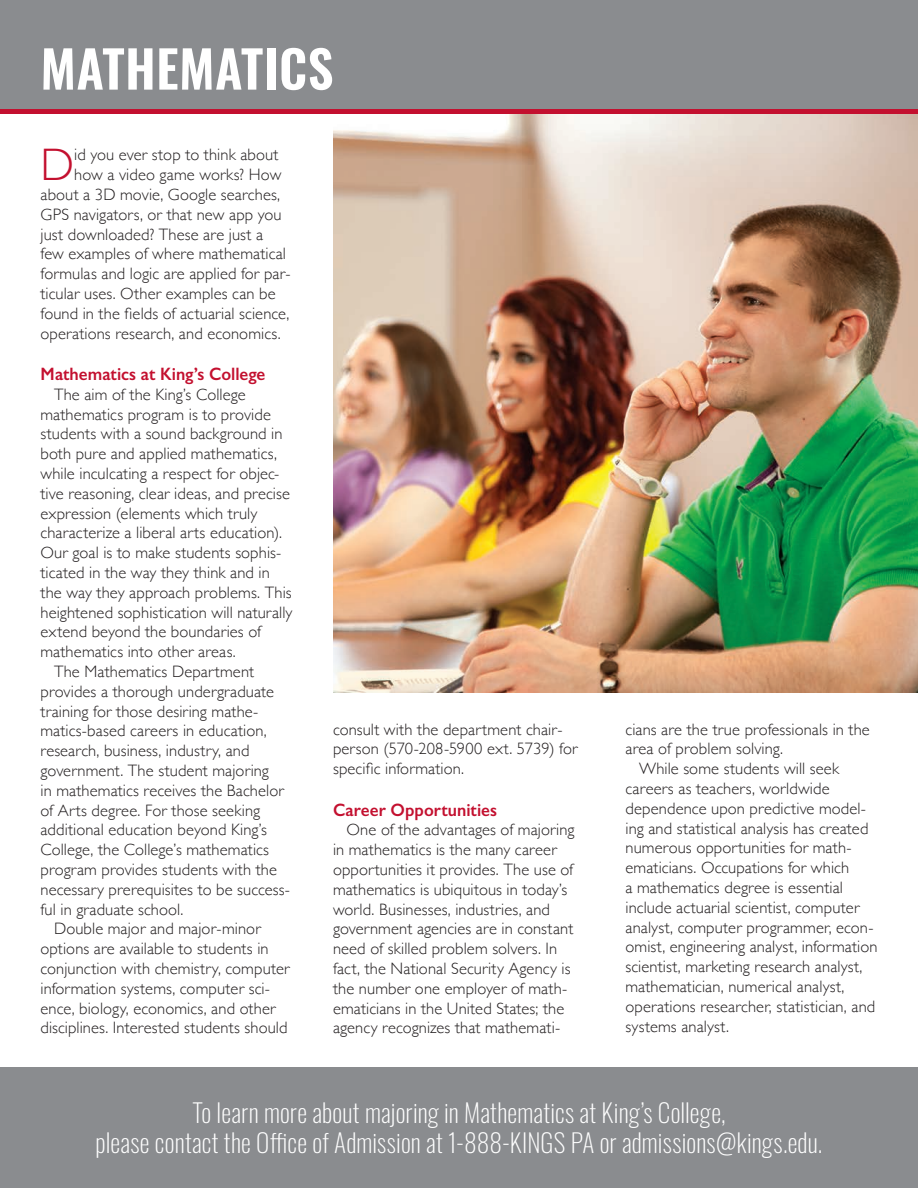
<style>
.page{position:relative;width:918px;height:1188px;background:#fff}
.page>*{position:absolute;margin:0;border:0;box-sizing:border-box;transform-origin:0 0}
.Header__Front{font:600 51px "Oswald";letter-spacing:.01em;color:#fff}
.Body_Copy{font:300 45.6px "Gill Sans";color:#c3102f}
.Footer_Text{font:200 25.5px "Oswald";letter-spacing:.005em;color:#fff}
.Body_Copy_Headers{font:600 18px "Gill Sans";color:#c3102f;scale:.95 1}
.Body_Copy-2{font:300 16.5px/19.8px "Gill Sans";letter-spacing:.005em;color:#231f20}
</style>
<div class="page">
<img style="left:333px;top:114px;width:585px;height:578px">
<div style="left:0;top:0;width:918px;height:109px;background:#8a8c8f"></div>
<div style="left:0;top:1067px;width:918px;height:121px;background:#8a8c8f"></div>
<div style="left:0;top:109px;width:918px;height:5px;background:#c3102f"></div>
<p class="Header__Front" style="left:40px;top:42px;width:294px">MATHEMATICS</p>
<p class="Body_Copy" style="left:40px;top:129px;width:35px">D</p>
<p class="Body_Copy-2" style="left:74px;top:144px;width:206px">id you ever stop to think about</p>
<p class="Body_Copy-2" style="left:74px;top:164px;width:209px">how a video game works? How</p>
<p class="Body_Copy-2" style="left:41px;top:184px;width:241px">about a 3D movie, Google searches,</p>
<p class="Body_Copy-2" style="left:41px;top:204px;width:243px">GPS navigators, or that new app you</p>
<p class="Body_Copy-2" style="left:41px;top:224px;width:224px">just downloaded? These are just a</p>
<p class="Body_Copy-2" style="left:41px;top:243px;width:247px">few examples of where mathematical</p>
<p class="Body_Copy-2" style="left:41px;top:263px;width:252px">formulas and logic are applied for par-</p>
<p class="Body_Copy-2" style="left:41px;top:283px;width:237px">ticular uses. Other examples can be</p>
<p class="Body_Copy-2" style="left:41px;top:303px;width:250px">found in the fields of actuarial science,</p>
<p class="Body_Copy-2" style="left:41px;top:323px;width:242px">operations research, and economics.</p>
<p class="Body_Copy_Headers" style="left:40px;top:363px;width:238px">Mathematics at King’s College</p>
<p class="Body_Copy-2" style="left:41px;top:384px;width:254px;text-indent:13px">The aim of the King’s College mathematics program is to provide students with a sound background in both pure and applied mathematics, while inculcating a respect for objec&shy;tive reasoning, clear ideas, and precise expression (elements which truly characterize a liberal arts education).<br>Our goal is to make students sophis&shy;ticated in the way they think and in the way they approach problems. This heightened sophistication will naturally extend beyond the boundaries of mathematics into other areas.</p>
<p class="Body_Copy-2" style="left:41px;top:661px;width:251px;text-indent:13px">The Mathematics Department provides a thorough undergraduate training for those desiring mathe&shy;matics-based careers in education, research, business, industry, and government. The student majoring<br>in mathematics receives the Bachelor of Arts degree. For those seeking additional education beyond King’s College, the College’s mathematics program provides students with the necessary prerequisites to be success&shy;ful in graduate school.</p>
<p class="Body_Copy-2" style="left:41px;top:918px;width:251px;text-indent:13px">Double major and major-minor options are available to students in conjunction with chemistry, computer information systems, computer sci&shy;ence, biology, economics, and other disciplines. Interested students should</p>
<p class="Body_Copy-2" style="left:333px;top:719px;width:246px">consult with the department chair&shy;person (570-208-5900 ext. 5739) for specific information.</p>
<p class="Body_Copy_Headers" style="left:333px;top:799px;width:174px">Career Opportunities</p>
<p class="Body_Copy-2" style="left:333px;top:819px;width:243px;text-indent:13px">One of the advantages of majoring in mathematics is the many career opportunities it provides. The use of mathematics is ubiquitous in today’s world. Businesses, industries, and government agencies are in constant need of skilled problem solvers. In fact, the National Security Agency is the number one employer of math&shy;ematicians in the United States; the agency recognizes that mathemati-</p>
<p class="Body_Copy-2" style="left:626px;top:719px;width:246px">cians are the true professionals in the area of problem solving.</p>
<p class="Body_Copy-2" style="left:626px;top:758px;width:253px;text-indent:13px">While some students will seek careers as teachers, worldwide dependence upon predictive model&shy;ing and statistical analysis has created numerous opportunities for math&shy;ematicians. Occupations for which<br>a mathematics degree is essential include actuarial scientist, computer analyst, computer programmer, econ&shy;omist, engineering analyst, information scientist, marketing research analyst, mathematician, numerical analyst, operations researcher, statistician, and systems analyst.</p>
<p class="Footer_Text" style="left:192px;top:1090px;width:535px">To learn more about majoring in Mathematics at King’s College,</p>
<p class="Footer_Text" style="left:96px;top:1120px;width:728px">please contact the Office of Admission at 1-888-KINGS PA or admissions@kings.edu.</p>
</div>
